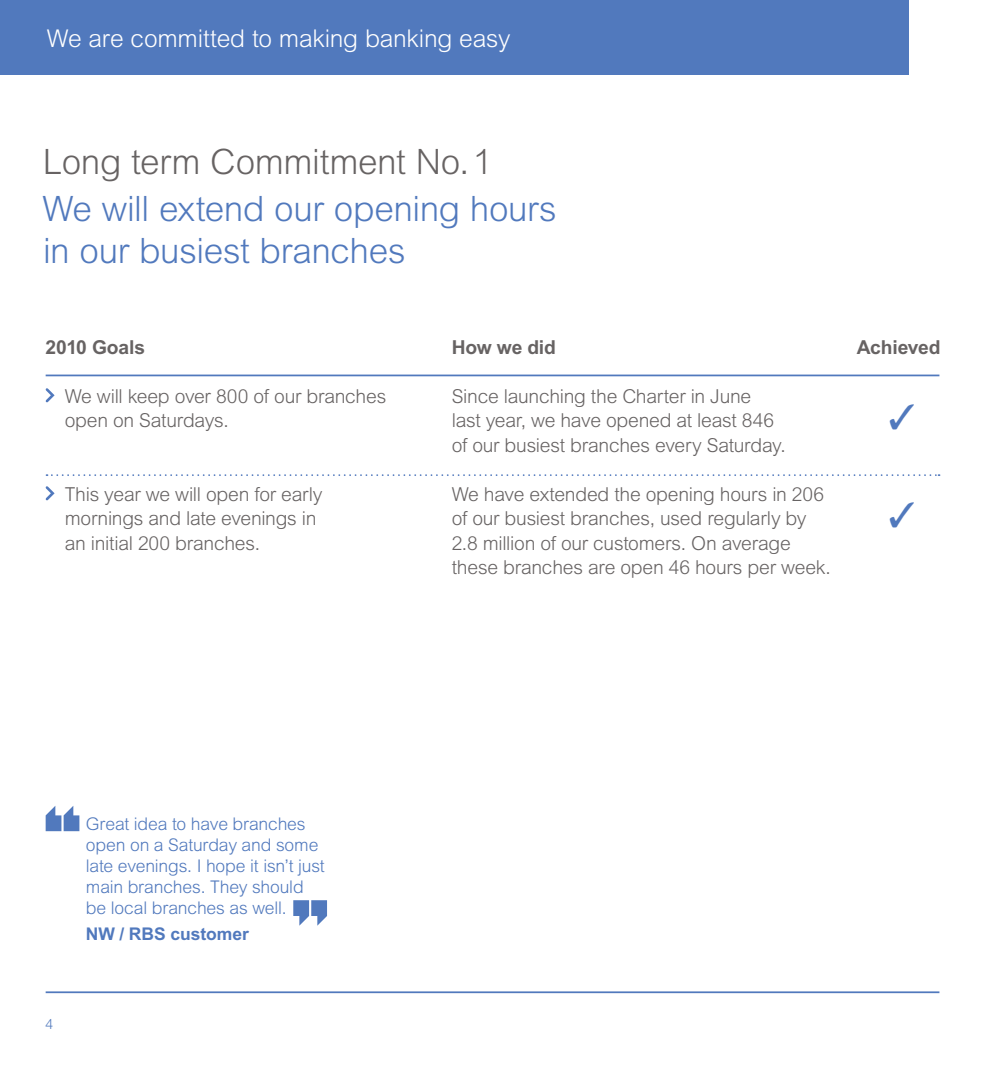
<style>
.page{position:relative;width:983px;height:1067px;background:#fff}
.page>*{position:absolute;margin:0;border:0;box-sizing:border-box;transform-origin:0 0}
.t1{font:300 35px/42px "Arial MT Std";letter-spacing:-.01em;color:#5179bd}
.t2{font:300 35px "Arial MT Std";letter-spacing:-.01em;color:#676363}
.t3{font:300 24.5px "Arial MT Std";letter-spacing:-.01em;color:#fff}
.t4{font:300 19.25px/24.5px "Arial MT Std";letter-spacing:-.015em;color:#676363}
.t5{font:700 19.25px "Arial MT Std";letter-spacing:-.01em;color:#676363}
.t6{font:300 17.5px/21px "Arial MT Std";letter-spacing:-.01em;color:#5179bd}
.t7{font:700 17.5px "Arial MT Std";color:#5179bd}
.t8{font:300 14px "Arial MT Std";color:#5179bd}
</style>
<div class="page">
<svg style="left:45px;top:388px;width:10px;height:15px"></svg>
<svg style="left:45px;top:486px;width:10px;height:15px"></svg>
<svg style="left:46px;top:474px;width:893px;height:2px"></svg>
<hr style="left:46px;top:374px;width:893px;height:2px;background:#5179bd">
<hr style="left:46px;top:991px;width:893px;height:2px;background:#5179bd">
<div style="left:0;top:0;width:908px;height:74px;background:#5179bd"></div>
<svg style="left:46px;top:806px;width:33px;height:25px"></svg>
<svg style="left:293px;top:900px;width:34px;height:26px"></svg>
<p class="t3" style="left:47px;top:25px;width:464px">We are committed to making banking easy</p>
<h1 class="t2" style="left:43px;top:142px;width:450px">Long term Commitment No. 1</h1>
<h1 class="t1" style="left:42px;top:189px;width:515px">We will extend our opening hours in our busiest branches</h1>
<p class="t5" style="left:46px;top:335px;width:101px">2010 Goals</p>
<p class="t4" style="left:65px;top:384px;width:323px">We will keep over 800 of our branches open on Saturdays.</p>
<p class="t4" style="left:65px;top:482px;width:259px">This year we will open for early mornings and late evenings in an initial 200 branches.</p>
<p class="t5" style="left:451px;top:335px;width:106px">How we did</p>
<p class="t4" style="left:451px;top:384px;width:335px">Since launching the Charter in June<br>last year, we have opened at least 846 of our busiest branches every Saturday.</p>
<p class="t4" style="left:451px;top:482px;width:380px">We have extended the opening hours in 206 of our busiest branches, used regularly by 2.8 million of our customers. On average these branches are open 46 hours per week.</p>
<p class="t5" style="left:856px;top:335px;width:85px">Achieved</p>
<p class="t8" style="left:46px;top:1016px;width:9px">4</p>
<p class="t6" style="left:86px;top:814px;width:240px">Great idea to have branches open on a Saturday and some late evenings. I hope it isn’t just main branches. They should be local branches as well.</p>
<p class="t7" style="left:86px;top:923px;width:164px">NW / RBS customer</p>
</div>
